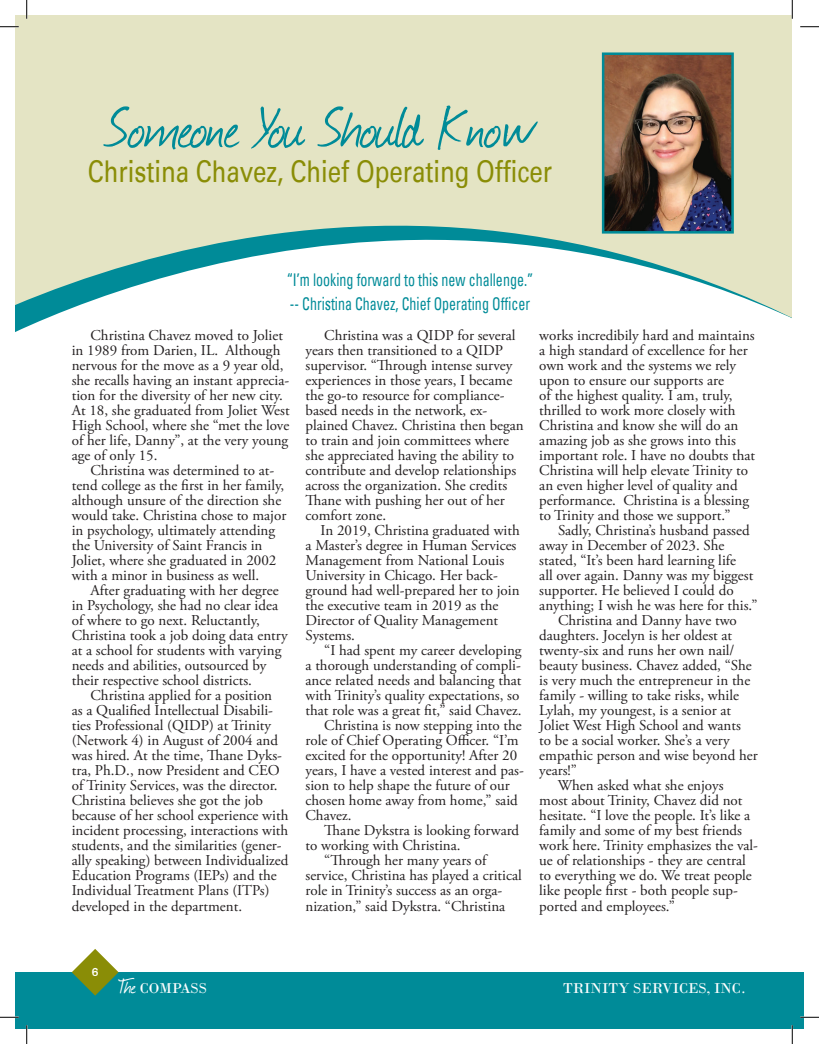
<style>
.page{position:relative;width:819px;height:1044px;background:#fff}
.page>*{position:absolute;margin:0;border:0;box-sizing:border-box;transform-origin:0 0}
.t1{font:66.25px "Journal";letter-spacing:-.015em;color:#008b98}
.t2{font:30px "Univers";color:#8a8d06;scale:.8 1}
.t3{font:condensed 17.5px/23.8px "Univers";color:#008b98;scale:.8 1}
.t4{font:15px/15px "Adobe Garamond Pro";color:#231f20}
.t5{font:15px "Bodoni";color:#fff}
.t6{font:700 expanded 11.25px "Univers";color:#fff;scale:.8 1}
.s1{font-family:"Journal";font-size:22.5px}
</style>
<div class="page">
<div style="left:15px;top:972px;width:777px;height:56px;background:#008b98"></div>
<div style="left:792px;top:972px;width:11px;height:56px;background:#008b98"></div>
<svg style="left:72px;top:949px;width:46px;height:46px"></svg>
<svg style="left:15px;top:15px;width:777px;height:317px;fill:#e4e4c4"></svg>
<img style="left:604px;top:55px;width:126px;height:175px">
<div style="left:601px;top:52px;width:132px;height:181px;border:2px solid #008b98"></div>
<svg style="left:0;top:26px;width:19px;height:1px"></svg>
<svg style="left:800px;top:26px;width:18px;height:1px"></svg>
<svg style="left:0;top:1016px;width:19px;height:1px"></svg>
<svg style="left:800px;top:1016px;width:18px;height:1px"></svg>
<svg style="left:26px;top:0;width:1px;height:19px"></svg>
<svg style="left:26px;top:1025px;width:1px;height:18px"></svg>
<svg style="left:791px;top:0;width:1px;height:19px"></svg>
<svg style="left:791px;top:1025px;width:1px;height:18px"></svg>
<h1 class="t1" style="left:106px;top:82px;width:429px">Someone You Should Know</h1>
<h2 class="t2" style="left:88px;top:153px;width:582px">Christina Chavez, Chief Operating Officer</h2>
<p class="t3" style="left:286px;top:268px;width:310px">“I’m looking forward to this new challenge.” -- Christina Chavez, Chief Operating Officer</p>
<p class="t4" style="left:72px;top:328px;width:219px;text-indent:19px">Christina Chavez moved to Joliet in 1989 from Darien, IL. Although nervous for the move as a 9 year old, she recalls having an instant apprecia&shy;tion for the diversity of her new city.<br>At 18, she graduated from Joliet West High School, where she “met the love of her life, Danny”, at the very young age of only 15.</p>
<p class="t4" style="left:72px;top:463px;width:216px;text-indent:19px">Christina was determined to at&shy;tend college as the first in her family, although unsure of the direction she would take. Christina chose to major in psychology, ultimately attending the University of Saint Francis in Joliet, where she graduated in 2002 with a minor in business as well.</p>
<p class="t4" style="left:72px;top:583px;width:217px;text-indent:19px">After graduating with her degree in Psychology, she had no clear idea of where to go next. Reluctantly, Christina took a job doing data entry at a school for students with varying needs and abilities, outsourced by their respective school districts.</p>
<p class="t4" style="left:72px;top:688px;width:218px;text-indent:19px">Christina applied for a position<br>as a Qualified Intellectual Disabili&shy;ties Professional (QIDP) at Trinity (Network 4) in August of 2004 and was hired. At the time, Thane Dyks&shy;tra, Ph.D., now President and CEO of Trinity Services, was the director.<br>Christina believes she got the job because of her school experience with incident processing, interactions with students, and the similarities (gener&shy;ally speaking) between Individualized Education Programs (IEPs) and the Individual Treatment Plans (ITPs) developed in the department.</p>
<p class="t4" style="left:305px;top:328px;width:220px;text-indent:19px">Christina was a QIDP for several years then transitioned to a QIDP supervisor. “Through intense survey experiences in those years, I became the go-to resource for compliance&shy;based needs in the network, ex&shy;plained Chavez. Christina then began to train and join committees where she appreciated having the ability to contribute and develop relationships across the organization. She credits Thane with pushing her out of her comfort zone.</p>
<p class="t4" style="left:305px;top:523px;width:216px;text-indent:15px">In 2019, Christina graduated with a Master’s degree in Human Services<br>Management from National Louis<br>University in Chicago. Her back&shy;ground had well-prepared her to join the executive team in 2019 as the<br>Director of Quality Management<br>Systems.</p>
<p class="t4" style="left:324px;top:643px;width:199px">“I had spent my career developing</p>
<p class="t4" style="left:305px;top:658px;width:217px">a thorough understanding of compli-</p>
<p class="t4" style="left:305px;top:673px;width:217px">ance related needs and balancing that</p>
<p class="t4" style="left:305px;top:688px;width:215px">with Trinity’s quality expectations, so</p>
<p class="t4" style="left:305px;top:703px;width:217px">that role was a great fit,” said Chavez.</p>
<p class="t4" style="left:324px;top:718px;width:199px">Christina is now stepping into the</p>
<p class="t4" style="left:305px;top:733px;width:214px">role of Chief Operating Officer. “I’m</p>
<p class="t4" style="left:305px;top:748px;width:213px">excited for the opportunity! After 20</p>
<p class="t4" style="left:305px;top:763px;width:220px">years, I have a vested interest and pas-</p>
<p class="t4" style="left:305px;top:778px;width:206px">sion to help shape the future of our</p>
<p class="t4" style="left:305px;top:793px;width:214px">chosen home away from home,” said</p>
<p class="t4" style="left:305px;top:808px;width:48px">Chavez.</p>
<p class="t4" style="left:324px;top:823px;width:196px">Thane Dykstra is looking forward</p>
<p class="t4" style="left:305px;top:838px;width:156px">to working with Christina.</p>
<p class="t4" style="left:324px;top:853px;width:164px">“Through her many years of</p>
<p class="t4" style="left:305px;top:868px;width:218px">service, Christina has played a critical</p>
<p class="t4" style="left:305px;top:883px;width:198px">role in Trinity’s success as an orga-</p>
<p class="t4" style="left:305px;top:898px;width:201px">nization,” said Dykstra. “Christina</p>
<p class="t4" style="left:539px;top:328px;width:217px">works incredibily hard and maintains a high standard of excellence for her own work and the systems we rely upon to ensure our supports are<br>of the highest quality. I am, truly, thrilled to work more closely with Christina and know she will do an amazing job as she grows into this important role. I have no doubts that Christina will help elevate Trinity to an even higher level of quality and performance. Christina is a blessing to Trinity and those we support.”</p>
<p class="t4" style="left:558px;top:523px;width:193px">Sadly, Christina’s husband passed</p>
<p class="t4" style="left:539px;top:538px;width:186px">away in December of 2023. She</p>
<p class="t4" style="left:539px;top:553px;width:198px">stated, “It’s been hard learning life</p>
<p class="t4" style="left:539px;top:568px;width:215px">all over again. Danny was my biggest</p>
<p class="t4" style="left:539px;top:583px;width:196px">supporter. He believed I could do</p>
<p class="t4" style="left:539px;top:598px;width:220px">anything; I wish he was here for this.”</p>
<p class="t4" style="left:558px;top:613px;width:180px">Christina and Danny have two</p>
<p class="t4" style="left:539px;top:628px;width:194px">daughters. Jocelyn is her oldest at</p>
<p class="t4" style="left:539px;top:643px;width:197px">twenty-six and runs her own nail/</p>
<p class="t4" style="left:539px;top:658px;width:214px">beauty business. Chavez added, “She</p>
<p class="t4" style="left:539px;top:673px;width:212px">is very much the entrepreneur in the</p>
<p class="t4" style="left:539px;top:688px;width:201px">family - willing to take risks, while</p>
<p class="t4" style="left:539px;top:703px;width:193px">Lylah, my youngest, is a senior at</p>
<p class="t4" style="left:539px;top:718px;width:203px">Joliet West High School and wants</p>
<p class="t4" style="left:539px;top:733px;width:192px">to be a social worker. She’s a very</p>
<p class="t4" style="left:539px;top:748px;width:220px">empathic person and wise beyond her</p>
<p class="t4" style="left:539px;top:763px;width:39px">years!”</p>
<p class="t4" style="left:557px;top:778px;width:167px">When asked what she enjoys</p>
<p class="t4" style="left:539px;top:793px;width:205px">most about Trinity, Chavez did not</p>
<p class="t4" style="left:539px;top:808px;width:212px">hesitate. “I love the people. It’s like a</p>
<p class="t4" style="left:539px;top:823px;width:204px">family and some of my best friends</p>
<p class="t4" style="left:539px;top:838px;width:220px">work here. Trinity emphasizes the val-</p>
<p class="t4" style="left:539px;top:853px;width:208px">ue of relationships - they are central</p>
<p class="t4" style="left:539px;top:868px;width:214px">to everything we do. We treat people</p>
<p class="t4" style="left:539px;top:883px;width:200px">like people first - both people sup-</p>
<p class="t4" style="left:539px;top:898px;width:137px">ported and employees.”</p>
<p class="t6" style="left:92px;top:965px;width:10px">6</p>
<p class="t5" style="left:118px;top:979px;width:90px"><span class="s1">The</span> COMPASS</p>
<p class="t5" style="left:563px;top:979px;width:184px">TRINITY SERVICES, INC.</p>
</div>
